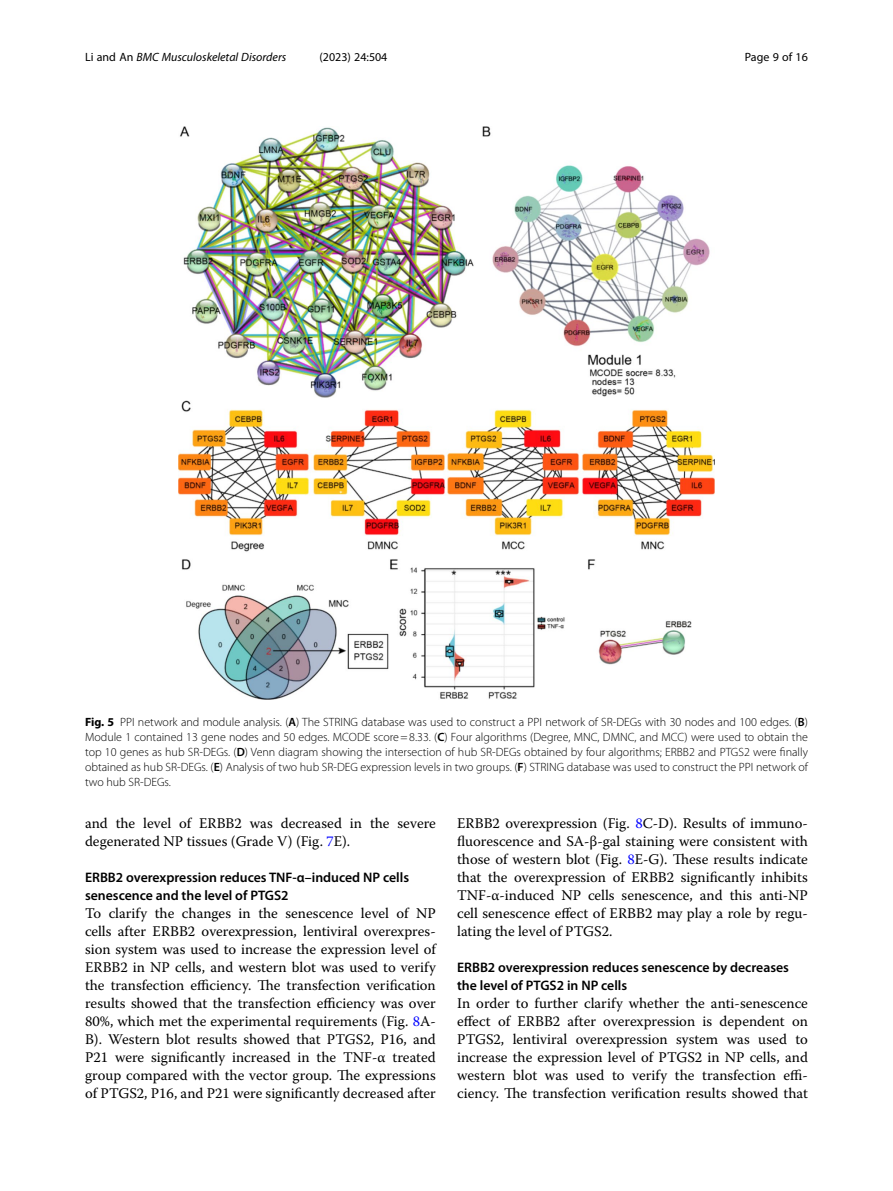
<style>
.page{position:relative;width:893px;height:1191px;background:#fff}
.page>*{position:absolute;margin:0;border:0;box-sizing:border-box;transform-origin:0 0}
.Body_Text{font:14.7px/18px "Warnock Pro";color:#000;text-align:justify}
.Head_2{font:600 13.8px/18px "Myriad Pro";color:#000}
.Figure_Caption{font:300 12px/15px "Myriad Pro";color:#000;text-align:justify}
.t1{font:italic 12px "Myriad Pro";color:#000}
.t2{font:12px "Myriad Pro";color:#000}
.s1{font-style:normal}
.s2{font-weight:700}
.s3{font-weight:600}
.s4{color:#00f}
</style>
<div class="page">
<img style="left:178px;top:126px;width:536px;height:573px">
<p class="t1" style="left:85px;top:50px;width:203px"><span class="s1">Li and An</span> BMC Musculoskeletal Disorders</p>
<p class="t2" style="left:319px;top:50px;width:70px">(2023) 24:504</p>
<p class="t2" style="left:745px;top:50px;width:65px">Page 9 of 16</p>
<p class="Figure_Caption" style="left:85px;top:714px;width:724px"><span class="s2">Fig. 5</span> PPI network and module analysis. (<span class="s3">A</span>) The STRING database was used to construct a PPI network of SR-DEGs with 30 nodes and 100 edges. (<span class="s3">B</span>)<br>Module 1 contained 13 gene nodes and 50 edges. MCODE score=8.33. (<span class="s3">C</span>) Four algorithms (Degree, MNC, DMNC, and MCC) were used to obtain the top 10 genes as hub SR-DEGs. (<span class="s3">D</span>) Venn diagram showing the intersection of hub SR-DEGs obtained by four algorithms; ERBB2 and PTGS2 were finally obtained as hub SR-DEGs. (<span class="s3">E</span>) Analysis of two hub SR-DEG expression levels in two groups. (<span class="s3">F</span>) STRING database was used to construct the PPI network of two hub SR-DEGs.</p>
<p class="Body_Text" style="left:85px;top:814px;width:352px">and the level of ERBB2 was decreased in the severe degenerated NP tissues (Grade V) (Fig. <span class="s4">7</span>E).</p>
<p class="Head_2" style="left:85px;top:868px;width:326px">ERBB2 overexpression reduces TNF-α–induced NP cells senescence and the level of PTGS2</p>
<p class="Body_Text" style="left:85px;top:904px;width:352px">To clarify the changes in the senescence level of NP cells after ERBB2 overexpression, lentiviral overexpres&shy;sion system was used to increase the expression level of ERBB2 in NP cells, and western blot was used to verify the transfection efficiency. The transfection verification results showed that the transfection efficiency was over 80%, which met the experimental requirements (Fig. <span class="s4">8</span>A-B). Western blot results showed that PTGS2, P16, and P21 were significantly increased in the TNF-α treated group compared with the vector group. The expressions of PTGS2, P16, and P21 were significantly decreased after</p>
<p class="Body_Text" style="left:457px;top:814px;width:352px">ERBB2 overexpression (Fig. <span class="s4">8</span>C-D). Results of immuno&shy;fluorescence and SA-β-gal staining were consistent with those of western blot (Fig. <span class="s4">8</span>E-G). These results indicate that the overexpression of ERBB2 significantly inhibits TNF-α-induced NP cells senescence, and this anti-NP cell senescence effect of ERBB2 may play a role by regu&shy;lating the level of PTGS2.</p>
<p class="Head_2" style="left:457px;top:958px;width:333px">ERBB2 overexpression reduces senescence by decreases the level of PTGS2 in NP cells</p>
<p class="Body_Text" style="left:457px;top:994px;width:352px">In order to further clarify whether the anti-senescence effect of ERBB2 after overexpression is dependent on PTGS2, lentiviral overexpression system was used to increase the expression level of PTGS2 in NP cells, and western blot was used to verify the transfection effi&shy;ciency. The transfection verification results showed that</p>
</div>
